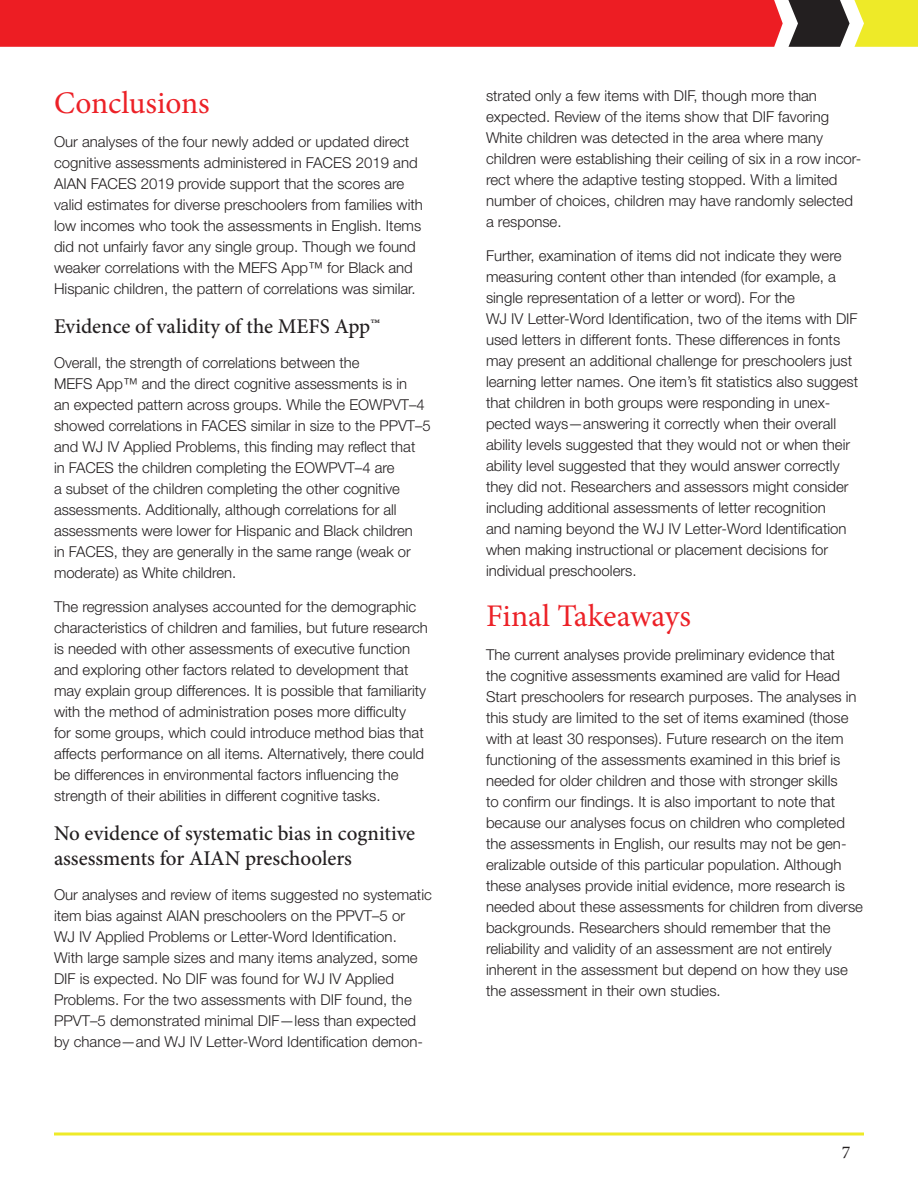
<style>
.page{position:relative;width:918px;height:1188px;background:#fff}
.page>*{position:absolute;margin:0;border:0;box-sizing:border-box;transform-origin:0 0}
.t1{font:31.5px "Minion Pro";letter-spacing:-.005em;color:#ec2127}
.t2{font:500 21px/25.2px "Minion Pro";color:#231f20}
.t3{font:18px "Minion Pro";color:#231f20}
.t4{font:300 15px/21px "Helvetica Neue LT Std";color:#231f20}
</style>
<div class="page">
<svg style="left:54px;top:1132px;width:810px;height:4px;background:#f2ef5d"></svg>
<svg style="left:0;top:0;width:918px;height:47px;background:#e2322b"></svg>
<h2 class="t1" style="left:54px;top:82px;width:157px">Conclusions</h2>
<p class="t4" style="left:54px;top:131px;width:370px">Our analyses of the four newly added or updated direct cognitive assessments administered in FACES 2019 and AIAN FACES 2019 provide support that the scores are valid estimates for diverse preschoolers from families with low incomes who took the assessments in English. Items did not unfairly favor any single group. Though we found weaker correlations with the MEFS App™ for Black and Hispanic children, the pattern of correlations was similar.</p>
<h3 class="t2" style="left:54px;top:314px;width:328px">Evidence of validity of the MEFS App™</h3>
<p class="t4" style="left:54px;top:351px;width:378px">Overall, the strength of correlations between the<br>MEFS App™ and the direct cognitive assessments is in<br>an expected pattern across groups. While the EOWPVT–4 showed correlations in FACES similar in size to the PPVT–5 and WJ IV Applied Problems, this finding may reflect that<br>in FACES the children completing the EOWPVT–4 are<br>a subset of the children completing the other cognitive assessments. Additionally, although correlations for all assessments were lower for Hispanic and Black children<br>in FACES, they are generally in the same range (weak or moderate) as White children.</p>
<p class="t4" style="left:54px;top:596px;width:375px">The regression analyses accounted for the demographic characteristics of children and families, but future research is needed with other assessments of executive function and exploring other factors related to development that may explain group differences. It is possible that familiarity with the method of administration poses more difficulty<br>for some groups, which could introduce method bias that affects performance on all items. Alternatively, there could be differences in environmental factors influencing the strength of their abilities in different cognitive tasks.</p>
<h3 class="t2" style="left:54px;top:821px;width:363px">No evidence of systematic bias in cognitive assessments for AIAN preschoolers</h3>
<p class="t4" style="left:54px;top:883px;width:379px">Our analyses and review of items suggested no systematic item bias against AIAN preschoolers on the PPVT–5 or<br>WJ IV Applied Problems or Letter-Word Identification.<br>With large sample sizes and many items analyzed, some DIF is expected. No DIF was found for WJ IV Applied Problems. For the two assessments with DIF found, the PPVT–5 demonstrated minimal DIF—less than expected by chance—and WJ IV Letter-Word Identification demon-</p>
<p class="t4" style="left:486px;top:85px;width:377px">strated only a few items with DIF, though more than expected. Review of the items show that DIF favoring White children was detected in the area where many children were establishing their ceiling of six in a row incor&shy;rect where the adaptive testing stopped. With a limited number of choices, children may have randomly selected a response.</p>
<p class="t4" style="left:486px;top:245px;width:374px">Further, examination of items did not indicate they were measuring content other than intended (for example, a single representation of a letter or word). For the<br>WJ IV Letter-Word Identification, two of the items with DIF used letters in different fonts. These differences in fonts may present an additional challenge for preschoolers just learning letter names. One item’s fit statistics also suggest that children in both groups were responding in unex&shy;pected ways—answering it correctly when their overall ability levels suggested that they would not or when their ability level suggested that they would answer correctly they did not. Researchers and assessors might consider including additional assessments of letter recognition<br>and naming beyond the WJ IV Letter-Word Identification when making instructional or placement decisions for individual preschoolers.</p>
<h2 class="t1" style="left:486px;top:595px;width:206px">Final Takeaways</h2>
<p class="t4" style="left:486px;top:644px;width:379px">The current analyses provide preliminary evidence that<br>the cognitive assessments examined are valid for Head Start preschoolers for research purposes. The analyses in this study are limited to the set of items examined (those with at least 30 responses). Future research on the item functioning of the assessments examined in this brief is needed for older children and those with stronger skills<br>to confirm our findings. It is also important to note that because our analyses focus on children who completed the assessments in English, our results may not be gen&shy;eralizable outside of this particular population. Although these analyses provide initial evidence, more research is needed about these assessments for children from diverse backgrounds. Researchers should remember that the reliability and validity of an assessment are not entirely inherent in the assessment but depend on how they use the assessment in their own studies.</p>
<p class="t3" style="left:842px;top:1140px;width:10px">7</p>
</div>
